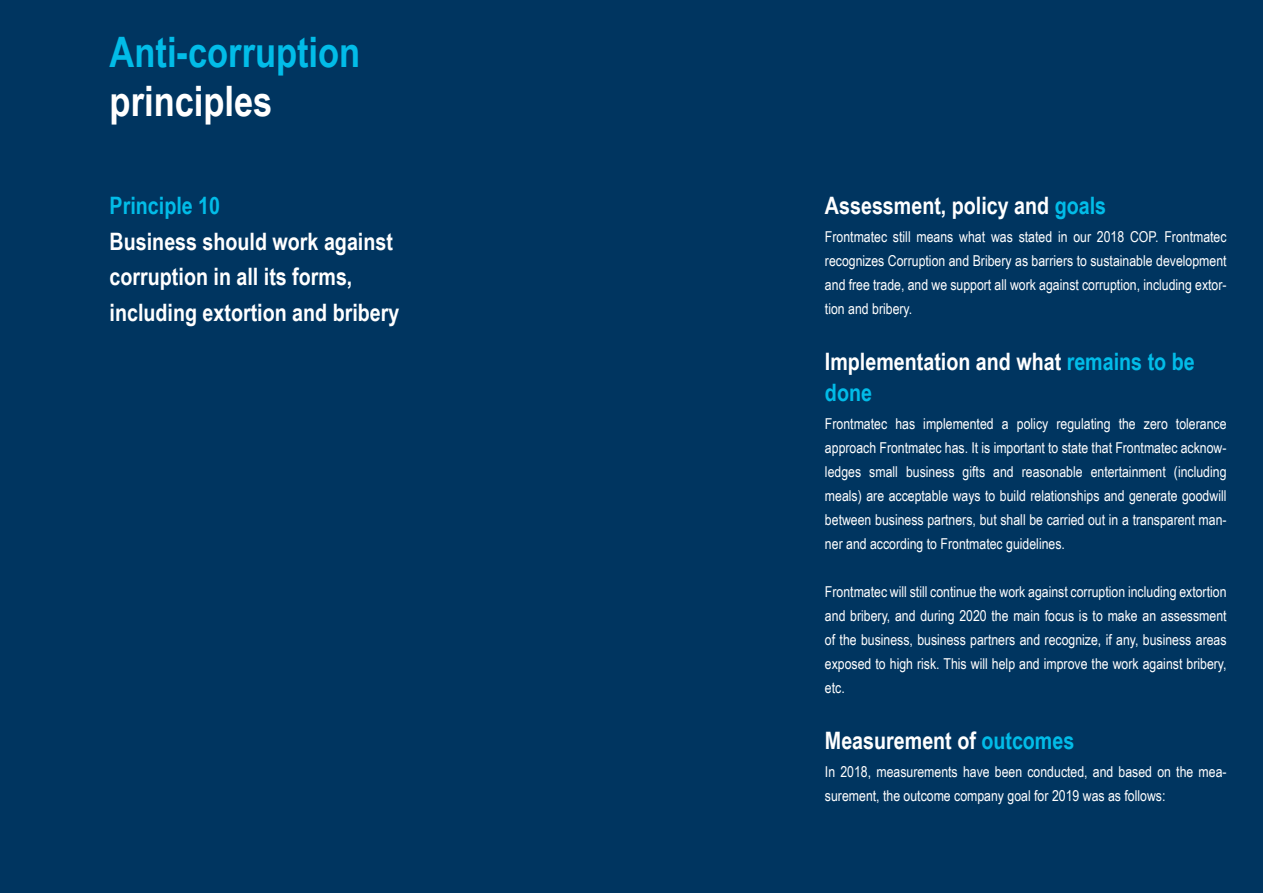
<style>
.page{position:relative;width:1263px;height:893px;background:#003560}
.page>*{position:absolute;margin:0;border:0;box-sizing:border-box;transform-origin:0 0}
.Header_1{font:700 42px "Arial Narrow";color:#02bce8}
.Header_1-2{font:700 42px "Arial Narrow";color:#fff}
.Box{font:700 24px/31.5px "Arial Narrow";color:#fff}
.Box-2{font:700 24px "Arial Narrow";color:#02bce8}
.Body{font:15px/24px "Arial Narrow";color:#fff;text-align:justify}
.s1{color:#02bce8}
</style>
<div class="page">
<p class="Header_1" style="left:110px;top:21px;width:252px">Anti-corruption</p>
<p class="Header_1-2" style="left:110px;top:70px;width:164px">principles</p>
<p class="Box-2" style="left:110px;top:187px;width:112px">Principle 10</p>
<p class="Box" style="left:110px;top:224px;width:285px">Business should work against</p>
<p class="Box" style="left:110px;top:260px;width:244px">corruption in all its forms,</p>
<p class="Box" style="left:110px;top:296px;width:291px">including extortion and bribery</p>
<p class="Box" style="left:825px;top:189px;width:283px">Assessment, policy and <span class="s1">goals</span></p>
<p class="Body" style="left:825px;top:224px;width:403px">Frontmatec still means what was stated in our 2018 COP. Frontmatec recognizes Corruption and Bribery as barriers to sustainable development and free trade, and we support all work against corruption, including extor&shy;tion and bribery.</p>
<p class="Box" style="left:825px;top:344px;width:371px">Implementation and what <span class="s1">remains to be done</span></p>
<p class="Body" style="left:825px;top:412px;width:403px">Frontmatec has implemented a policy regulating the zero tolerance approach Frontmatec has. It is important to state that Frontmatec acknow&shy;ledges small business gifts and reasonable entertainment (including meals) are acceptable ways to build relationships and generate goodwill between business partners, but shall be carried out in a transparent man&shy;ner and according to Frontmatec guidelines.</p>
<p class="Body" style="left:825px;top:580px;width:403px">Frontmatec will still continue the work against corruption including extortion and bribery, and during 2020 the main focus is to make an assessment of the business, business partners and recognize, if any, business areas exposed to high risk. This will help and improve the work against bribery, etc.</p>
<p class="Box" style="left:825px;top:724px;width:251px">Measurement of <span class="s1">outcomes</span></p>
<p class="Body" style="left:825px;top:759px;width:403px">In 2018, measurements have been conducted, and based on the mea&shy;surement, the outcome company goal for 2019 was as follows:</p>
</div>
